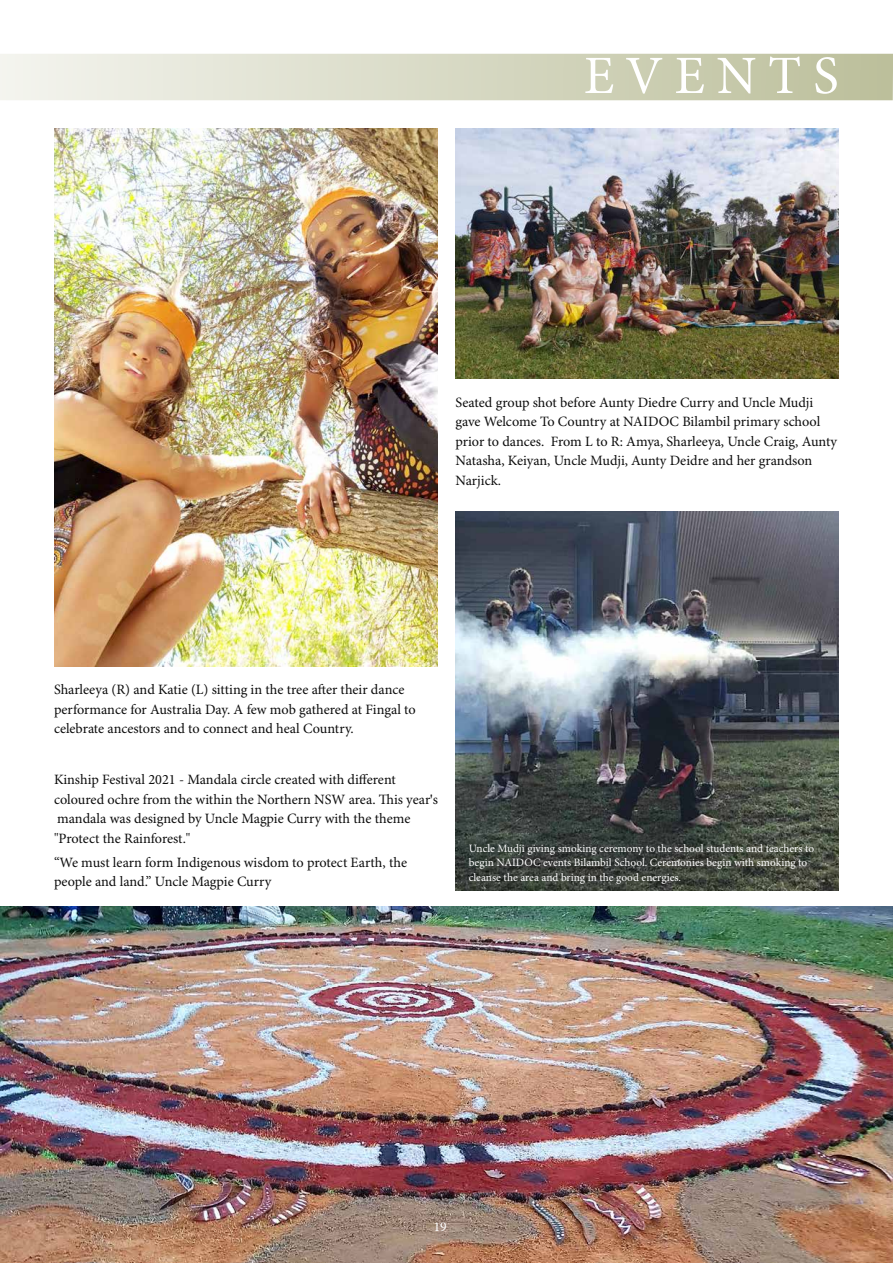
<style>
.page{position:relative;width:893px;height:1263px;background:#fff}
.page>*{position:absolute;margin:0;border:0;box-sizing:border-box;transform-origin:0 0}
.t1{font:54px "Minion Pro";letter-spacing:.21em;color:#fff}
.t2{font:14.25px/19.5px "Minion Pro";letter-spacing:-.005em;color:#0d0d0d}
.t3{font:13.5px "Minion Pro";color:#fff}
.t4{font:12px "Minion Pro";color:#fff}
.t5{font:11.25px/14.2px "Minion Pro";color:#fff}
.s1{font-family:"Times New Roman"}
</style>
<div class="page">
<div style="left:0;top:54px;width:893px;height:46px;background:linear-gradient(to right,#f4f4ef,#bcbf9b)"></div>
<img style="left:54px;top:129px;width:383px;height:537px">
<img style="left:0;top:906px;width:893px;height:357px">
<img style="left:455px;top:512px;width:384px;height:379px">
<img style="left:455px;top:129px;width:384px;height:249px">
<h1 class="t1" style="left:584px;top:43px;width:256px">EVENTS</h1>
<p class="t2" style="left:455px;top:393px;width:383px">Seated group shot before Aunty Diedre Curry and Uncle Mudji gave Welcome To Country at NAIDOC Bilambil primary school prior to dances. From L to R: Amya, Sharleeya, Uncle Craig, Aunty Natasha, Keiyan, Uncle Mudji, Aunty Deidre and her grandson Narjick.</p>
<p class="t2" style="left:54px;top:681px;width:363px">Sharleeya (R) and Katie (L) sitting in the tree after their dance performance for Australia Day. A few mob gathered at Fingal to celebrate ancestors and to connect and heal Country.</p>
<p class="t2" style="left:54px;top:771px;width:385px">Kinship Festival 2021 - Mandala circle created with different coloured ochre from the within the Northern NSW area. This year<span class="s1">'</span>s mandala was designed by Uncle Magpie Curry with the theme "Protect the Rainforest."</p>
<p class="t2" style="left:54px;top:853px;width:355px">“We must learn form Indigenous wisdom to protect Earth, the people and land.” Uncle Magpie Curry</p>
<p class="t5" style="left:469px;top:842px;width:347px">Uncle Mudji giving smoking ceremony to the school students and teachers to begin NAIDOC events Bilambil School. Ceremonies begin with smoking to cleanse the area and bring in the good energies.</p>
<p class="t3" style="left:434px;top:1218px;width:14px">19</p>
<p class="t4" style="left:443px;top:1223px;width:13px">19</p>
</div>
